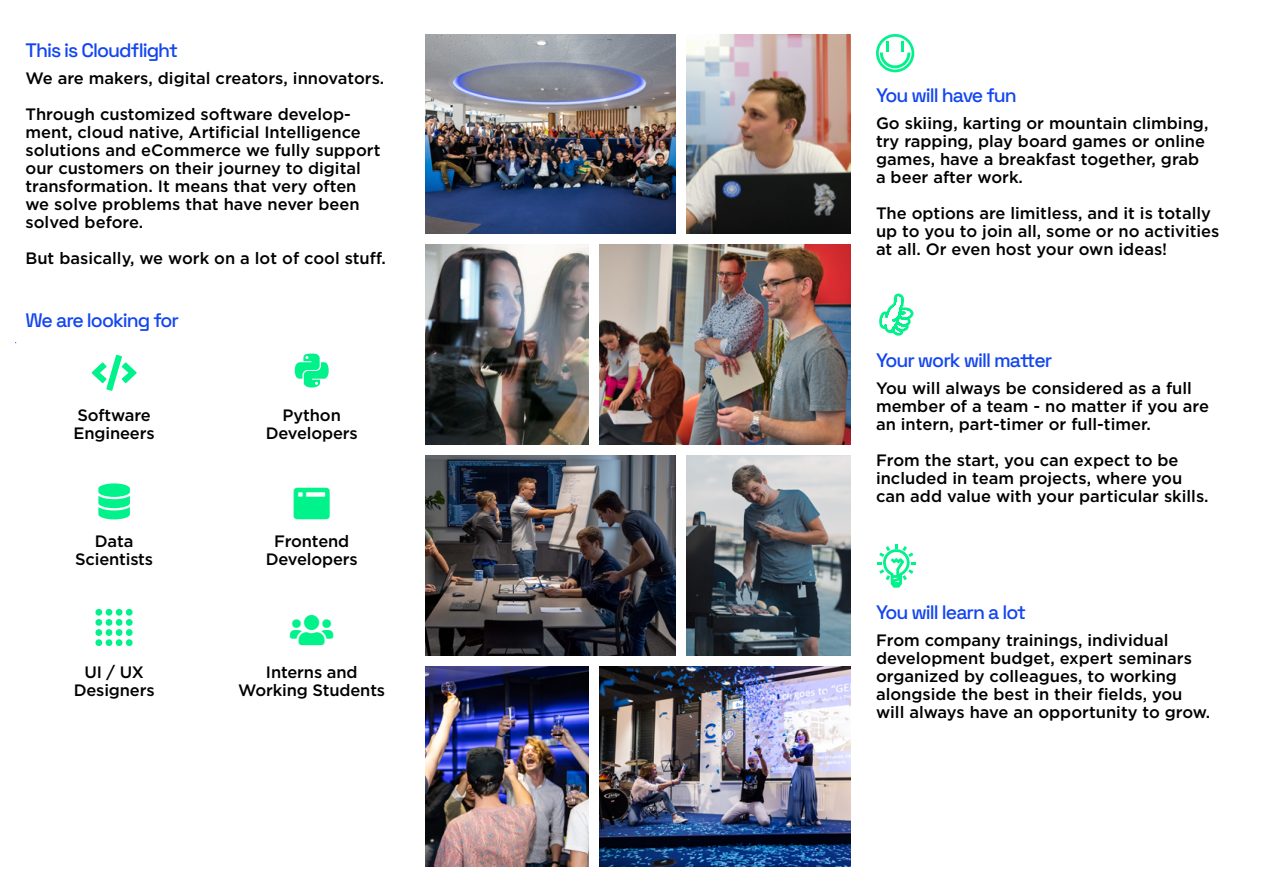
<style>
.page{position:relative;width:1263px;height:893px;background:#fff}
.page>*{position:absolute;margin:0;border:0;box-sizing:border-box;transform-origin:0 0}
.t1{font:34.5px "Font Awesome 5 Pro Solid";color:#00f28a}
.t2{font:300 19.5px "Space Grotesk";letter-spacing:-.05em;color:#1245f0}
.t3{font:500 16.5px/18px "Gotham";color:#000}
</style>
<div class="page">
<img style="left:687px;top:34px;width:163px;height:200px">
<img style="left:425px;top:667px;width:164px;height:200px">
<img style="left:687px;top:456px;width:163px;height:200px">
<img style="left:425px;top:245px;width:164px;height:200px">
<img style="left:425px;top:456px;width:251px;height:200px">
<img style="left:425px;top:34px;width:251px;height:200px">
<img style="left:600px;top:667px;width:250px;height:200px">
<img style="left:600px;top:245px;width:250px;height:200px">
<svg style="left:92px;top:355px;width:45px;height:36px"></svg>
<svg style="left:98px;top:483px;width:32px;height:36px"></svg>
<svg style="left:295px;top:353px;width:34px;height:35px"></svg>
<svg style="left:879px;top:293px;width:34px;height:43px"></svg>
<svg style="left:876px;top:34px;width:38px;height:38px"></svg>
<svg style="left:877px;top:544px;width:38px;height:44px"></svg>
<div style="left:116px;top:609px;width:6px;height:7px;background:#00f28a;border-radius:50%"></div>
<div style="left:126px;top:609px;width:7px;height:7px;background:#00f28a;border-radius:50%"></div>
<div style="left:106px;top:609px;width:6px;height:7px;background:#00f28a;border-radius:50%"></div>
<div style="left:95px;top:609px;width:7px;height:7px;background:#00f28a;border-radius:50%"></div>
<div style="left:116px;top:619px;width:6px;height:7px;background:#00f28a;border-radius:50%"></div>
<div style="left:126px;top:619px;width:7px;height:7px;background:#00f28a;border-radius:50%"></div>
<div style="left:106px;top:619px;width:6px;height:7px;background:#00f28a;border-radius:50%"></div>
<div style="left:95px;top:619px;width:7px;height:7px;background:#00f28a;border-radius:50%"></div>
<div style="left:126px;top:629px;width:7px;height:7px;background:#00f28a;border-radius:50%"></div>
<div style="left:116px;top:629px;width:6px;height:7px;background:#00f28a;border-radius:50%"></div>
<div style="left:106px;top:629px;width:6px;height:7px;background:#00f28a;border-radius:50%"></div>
<div style="left:95px;top:629px;width:7px;height:7px;background:#00f28a;border-radius:50%"></div>
<div style="left:116px;top:639px;width:6px;height:7px;background:#00f28a;border-radius:50%"></div>
<div style="left:126px;top:639px;width:7px;height:7px;background:#00f28a;border-radius:50%"></div>
<div style="left:106px;top:639px;width:6px;height:7px;background:#00f28a;border-radius:50%"></div>
<div style="left:95px;top:639px;width:7px;height:7px;background:#00f28a;border-radius:50%"></div>
<p class="t2" style="left:26px;top:35px;width:154px">This is Cloudflight</p>
<p class="t3" style="left:26px;top:59px;width:360px;line-height:36px">We are makers, digital creators, innovators.<br>Through customized software develop-</p>
<p class="t3" style="left:26px;top:122px;width:356px">ment, cloud native, Artificial Intelligence solutions and eCommerce we fully support our customers on their journey to digital transformation. It means that very often we solve problems that have never been solved before.</p>
<p class="t3" style="left:26px;top:248px;width:362px">But basically, we work on a lot of cool stuff.</p>
<p class="t2" style="left:26px;top:305px;width:155px">We are looking for</p>
<p class="t3" style="left:74px;top:406px;width:82px">Software<br>Engineers</p>
<p class="t3" style="left:266px;top:406px;width:93px;text-align:center">Python<br>Developers</p>
<p class="t3" style="left:75px;top:532px;width:80px;text-align:center">Data<br>Scientists</p>
<p class="t3" style="left:266px;top:532px;width:93px;text-align:center">Frontend<br>Developers</p>
<h1 class="t1" style="left:290px;top:612px;width:45px">◆▲▲</h1>
<p class="t3" style="left:74px;top:662px;width:82px;text-align:center">UI / UX<br>Designers</p>
<p class="t3" style="left:238px;top:662px;width:148px;text-align:center">Interns and<br>Working Students</p>
<p class="t2" style="left:876px;top:80px;width:142px">You will have fun</p>
<p class="t3" style="left:876px;top:113px;width:334px">Go skiing, karting or mountain climbing, try rapping, play board games or online games, have a breakfast together, grab a beer after work.</p>
<p class="t3" style="left:876px;top:203px;width:345px">The options are limitless, and it is totally up to you to join all, some or no activities at all. Or even host your own ideas!</p>
<p class="t2" style="left:876px;top:346px;width:178px">Your work will matter</p>
<p class="t3" style="left:876px;top:379px;width:334px">You will always be considered as a full member of a team - no matter if you are an intern, part-timer or full-timer.</p>
<p class="t3" style="left:876px;top:451px;width:334px">From the start, you can expect to be included in team projects, where you can add value with your particular skills.</p>
<p class="t2" style="left:876px;top:598px;width:152px">You will learn a lot</p>
<p class="t3" style="left:876px;top:631px;width:336px">From company trainings, individual development budget, expert seminars organized by colleagues, to working alongside the best in their fields, you will always have an opportunity to grow.</p>
</div>
